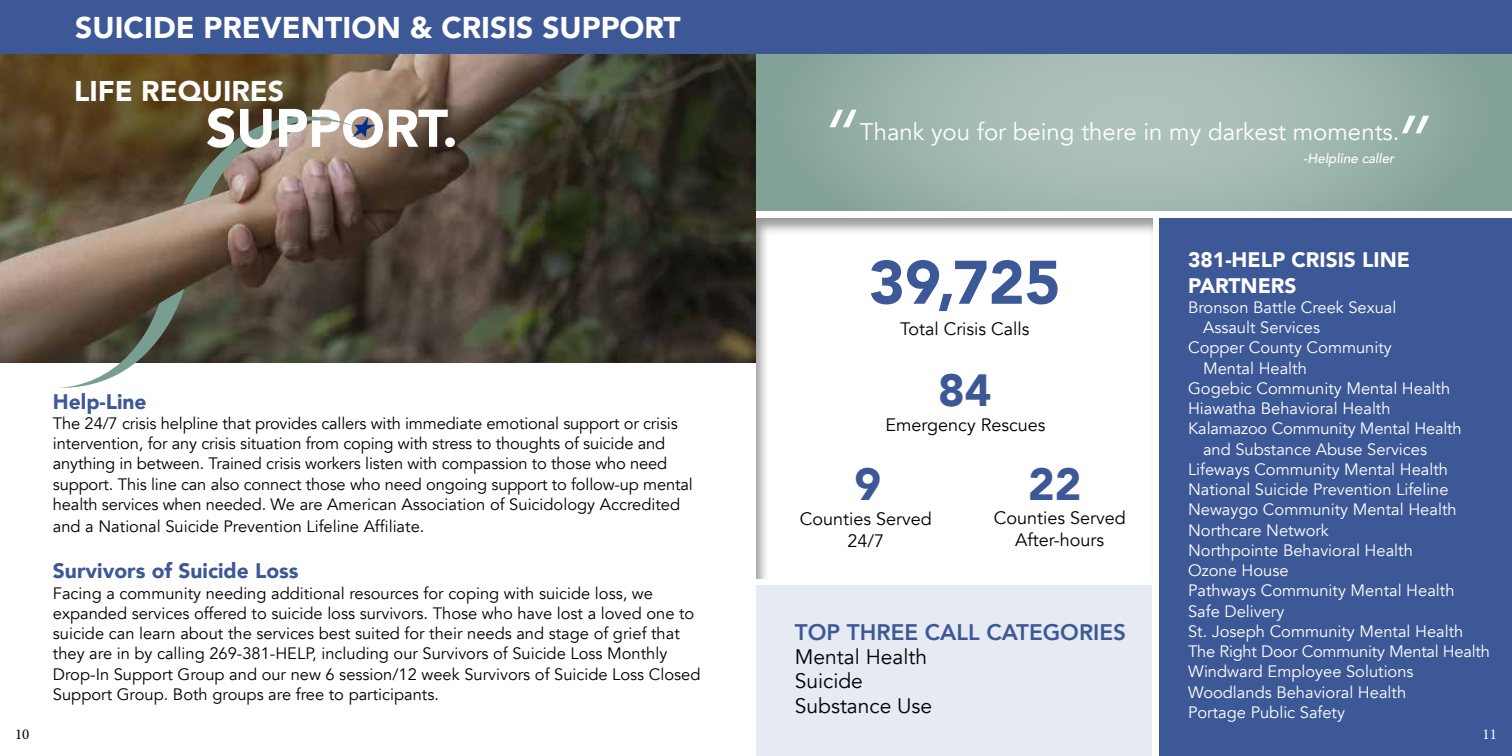
<style>
.page{position:relative;width:1512px;height:756px;background:#fff}
.page>*{position:absolute;margin:0;border:0;box-sizing:border-box;transform-origin:0 0}
.t1{font:italic 75px "Avenir";color:#fff}
.t2{font:900 60.75px "Avenir";color:#3c5896}
.t3{font:900 52.5px "Avenir";color:#fff}
.t4{font:900 45px "Avenir";color:#3c5896}
.t5{font:900 30px "Avenir";color:#fff}
.t6{font:900 28.5px "Avenir";color:#fff}
.t7{font:24px "Avenir";color:#fff}
.t8{font:800 22.5px "Avenir";color:#3c5896}
.t9{font:900 21px "Avenir";color:#3c5896}
.t10{font:21px/24.6px "Avenir";color:#000}
.t11{font:900 21px/25.2px "Avenir";color:#fff}
.t12{font:18px/21.6px "Avenir";color:#000;text-align:center}
.t13{font:16.5px/20.5px "Avenir";color:#000}
.t14{font:16.5px "Avenir";color:#fff}
.t15{font:15px "Minion Pro";color:#000}
.t16{font:15px "Minion Pro";color:#fff}
.t17{font:italic 500 13.5px "Avenir";color:#fff}
</style>
<div class="page">
<div style="left:756px;top:45px;width:756px;height:166px;background:#82a197"></div>
<svg style="left:821px;top:54px;width:624px;height:225px;fill:#a2b9b1"></svg>
<div style="left:754px;top:216px;width:399px;height:363px;background:#000;opacity:.4"></div>
<div style="left:1160px;top:218px;width:352px;height:538px;background:#3c5896"></div>
<img style="left:0;top:54px;width:756px;height:308px">
<svg style="left:183px;top:77px;width:193px;height:128px;background:#81705c"></svg>
<div style="left:756px;top:585px;width:395px;height:171px;background:#e6eaf3"></div>
<div style="left:0;top:0;width:1512px;height:54px;background:#3c5896"></div>
<svg style="left:55px;top:289px;width:129px;height:99px"></svg>
<h3 class="t5" style="left:75px;top:2px;width:607px">SUICIDE PREVENTION &amp; CRISIS SUPPORT</h3>
<h3 class="t6" style="left:74px;top:66px;width:211px">LIFE REQUIRES</h3>
<h3 class="t3" style="left:206px;top:84px;width:253px">SUPPORT.</h3>
<p class="t9" style="left:53px;top:383px;width:95px">Help-Line</p>
<p class="t13" style="left:53px;top:413px;width:641px">The 24/7 crisis helpline that provides callers with immediate emotional support or crisis intervention, for any crisis situation from coping with stress to thoughts of suicide and anything in between. Trained crisis workers listen with compassion to those who need support. This line can also connect those who need ongoing support to follow-up mental health services when needed. We are American Association of Suicidology Accredited and a National Suicide Prevention Lifeline Affiliate.</p>
<p class="t9" style="left:53px;top:553px;width:247px">Survivors of Suicide Loss</p>
<p class="t13" style="left:53px;top:583px;width:649px">Facing a community needing additional resources for coping with suicide loss, we expanded services offered to suicide loss survivors. Those who have lost a loved one to suicide can learn about the services best suited for their needs and stage of grief that they are in by calling 269-381-HELP, including our Survivors of Suicide Loss Monthly Drop-In Support Group and our new 6 session/12 week Survivors of Suicide Loss Closed Support Group. Both groups are free to participants.</p>
<h1 class="t1" style="left:817px;top:92px;width:40px">“</h1>
<h3 class="t7" style="left:860px;top:118px;width:541px">Thank you for being there in my darkest moments.</h3>
<h1 class="t1" style="left:1390px;top:98px;width:40px">”</h1>
<p class="t17" style="left:1303px;top:150px;width:93px">-Helpline caller</p>
<h2 class="t2" style="left:869px;top:231px;width:193px">39,725</h2>
<p class="t12" style="left:900px;top:318px;width:131px">Total Crisis Calls</p>
<h3 class="t4" style="left:938px;top:351px;width:55px">84</h3>
<p class="t12" style="left:886px;top:415px;width:161px">Emergency Rescues</p>
<h3 class="t4" style="left:1028px;top:445px;width:55px">22</h3>
<p class="t12" style="left:994px;top:508px;width:134px">Counties Served<br>After-hours</p>
<h3 class="t4" style="left:855px;top:445px;width:28px">9</h3>
<p class="t12" style="left:800px;top:509px;width:134px">Counties Served<br>24/7</p>
<h3 class="t8" style="left:795px;top:615px;width:333px">TOP THREE CALL CATEGORIES</h3>
<p class="t10" style="left:795px;top:645px;width:139px">Mental Health<br>Suicide<br>Substance Use</p>
<p class="t11" style="left:1188px;top:247px;width:223px">381-HELP CRISIS LINE<br>PARTNERS</p>
<p class="t14" style="left:1188px;top:297px;width:210px">Bronson Battle Creek Sexual</p>
<p class="t14" style="left:1203px;top:318px;width:119px">Assault Services</p>
<p class="t14" style="left:1188px;top:338px;width:205px">Copper County Community</p>
<p class="t14" style="left:1203px;top:358px;width:105px">Mental Health</p>
<p class="t14" style="left:1188px;top:378px;width:264px">Gogebic Community Mental Health</p>
<p class="t14" style="left:1188px;top:399px;width:204px">Hiawatha Behavioral Health</p>
<p class="t14" style="left:1188px;top:419px;width:275px">Kalamazoo Community Mental Health</p>
<p class="t14" style="left:1203px;top:439px;width:226px">and Substance Abuse Services</p>
<p class="t14" style="left:1188px;top:459px;width:262px">Lifeways Community Mental Health</p>
<p class="t14" style="left:1188px;top:480px;width:262px">National Suicide Prevention Lifeline</p>
<p class="t14" style="left:1188px;top:500px;width:270px">Newaygo Community Mental Health</p>
<p class="t14" style="left:1188px;top:520px;width:142px">Northcare Network</p>
<p class="t14" style="left:1188px;top:540px;width:226px">Northpointe Behavioral Health</p>
<p class="t14" style="left:1188px;top:561px;width:102px">Ozone House</p>
<p class="t14" style="left:1188px;top:581px;width:268px">Pathways Community Mental Health</p>
<p class="t14" style="left:1188px;top:601px;width:98px">Safe Delivery</p>
<p class="t14" style="left:1188px;top:621px;width:277px">St. Joseph Community Mental Health</p>
<p class="t14" style="left:1188px;top:642px;width:303px">The Right Door Community Mental Health</p>
<p class="t14" style="left:1188px;top:662px;width:227px">Windward Employee Solutions</p>
<p class="t14" style="left:1188px;top:682px;width:220px">Woodlands Behavioral Health</p>
<p class="t14" style="left:1188px;top:702px;width:159px">Portage Public Safety</p>
<p class="t15" style="left:15px;top:724px;width:16px">10</p>
<p class="t16" style="left:1483px;top:724px;width:16px">11</p>
</div>
